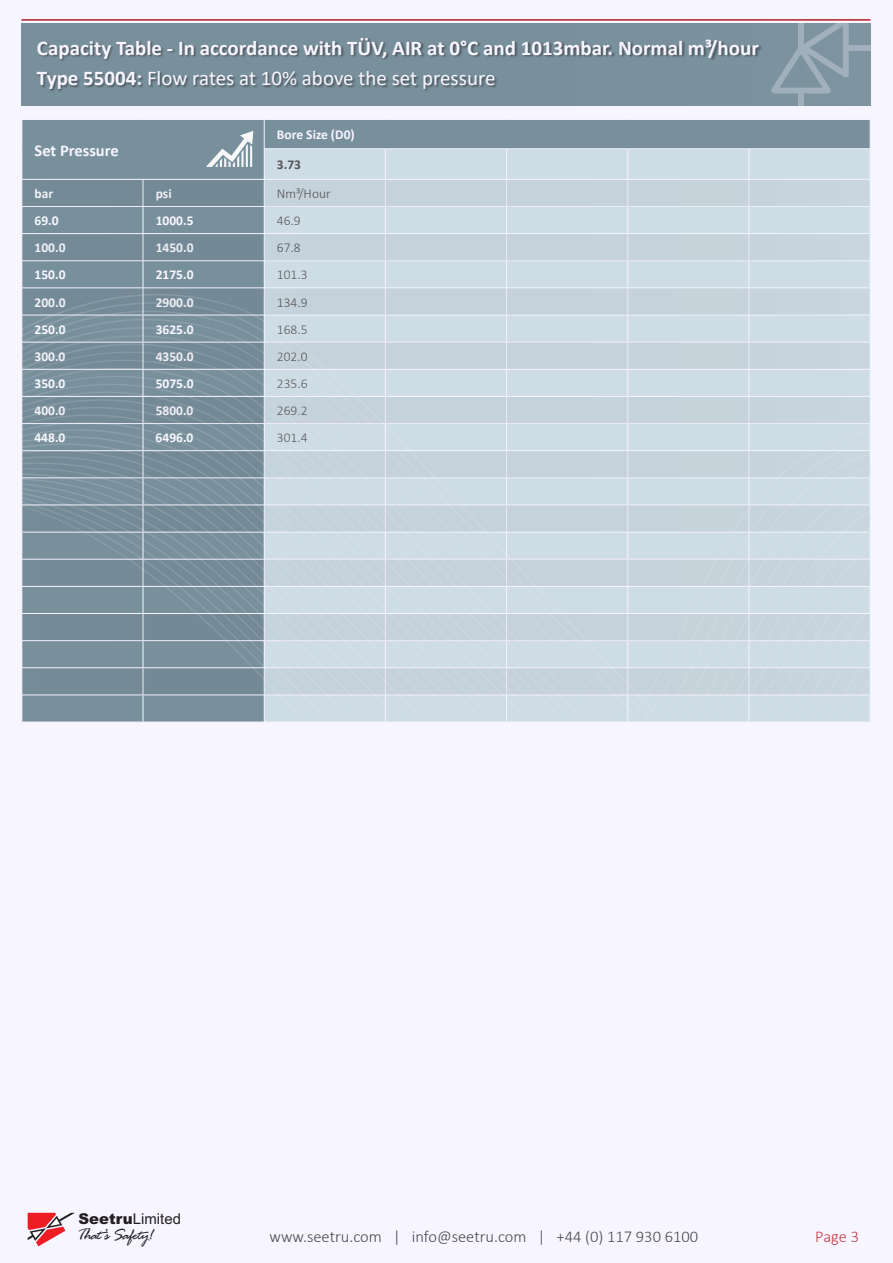
<style>
.page{position:relative;width:893px;height:1263px;background:#f7f5ff}
.page>*{position:absolute;margin:0;border:0;box-sizing:border-box;transform-origin:0 0}
.t1{font:700 21px "Calibri";color:#f7f5ff}
.t2{font:21px "Calibri";color:#f7f5ff}
.t3{font:16.65px "Rage Italic Let Plain";color:#231f20}
.t4{font:300 16.5px "Calibri";color:#4b4c4d}
.t5{font:700 16.5px "Calibri";color:#f7f5ff}
.t6{font:300 16.5px "Calibri";color:#c03e45}
.t7{font:14.85px "Arial";color:#231f20}
.t8{font:700 13.5px "Calibri";color:#f9f7ff}
.t9{font:300 13.5px "Calibri";color:#57585a}
.t10{font:700 13.5px "Calibri";color:#f7f5ff}
.t11{font:700 13.5px "Calibri";color:#57585a}
.s1{font-weight:700}
.s2{font-weight:900}
</style>
<div class="page">
<div style="left:22px;top:120px;width:848px;height:602px;background:#78909c"></div>
<div style="left:265px;top:149px;width:605px;height:573px;background:#cedce5"></div>
<svg style="left:264px;top:120px;width:1px;height:28px"></svg>
<hr style="left:264px;top:149px;width:1px;height:30px;background:#f7f5ff">
<hr style="left:385px;top:149px;width:1px;height:30px;background:#f7f5ff">
<hr style="left:506px;top:149px;width:1px;height:30px;background:#f7f5ff">
<hr style="left:627px;top:149px;width:1px;height:30px;background:#f7f5ff">
<hr style="left:749px;top:149px;width:1px;height:30px;background:#f7f5ff">
<hr style="left:21px;top:179px;width:122px;height:1px;background:#f7f5ff">
<hr style="left:143px;top:179px;width:121px;height:1px;background:#f7f5ff">
<hr style="left:264px;top:179px;width:121px;height:1px;background:#f7f5ff">
<hr style="left:385px;top:179px;width:122px;height:1px;background:#f7f5ff">
<hr style="left:507px;top:179px;width:121px;height:1px;background:#f7f5ff">
<hr style="left:628px;top:179px;width:121px;height:1px;background:#f7f5ff">
<hr style="left:749px;top:179px;width:121px;height:1px;background:#f7f5ff">
<hr style="left:21px;top:206px;width:122px;height:1px;background:#f7f5ff">
<hr style="left:143px;top:206px;width:121px;height:1px;background:#f7f5ff">
<hr style="left:264px;top:206px;width:121px;height:1px;background:#f7f5ff">
<hr style="left:385px;top:206px;width:122px;height:1px;background:#f7f5ff">
<hr style="left:507px;top:206px;width:121px;height:1px;background:#f7f5ff">
<hr style="left:628px;top:206px;width:121px;height:1px;background:#f7f5ff">
<hr style="left:749px;top:206px;width:121px;height:1px;background:#f7f5ff">
<hr style="left:21px;top:233px;width:122px;height:1px;background:#f7f5ff">
<hr style="left:143px;top:233px;width:121px;height:1px;background:#f7f5ff">
<hr style="left:264px;top:233px;width:121px;height:1px;background:#f7f5ff">
<hr style="left:385px;top:233px;width:122px;height:1px;background:#f7f5ff">
<hr style="left:507px;top:233px;width:121px;height:1px;background:#f7f5ff">
<hr style="left:628px;top:233px;width:121px;height:1px;background:#f7f5ff">
<hr style="left:749px;top:233px;width:121px;height:1px;background:#f7f5ff">
<hr style="left:21px;top:260px;width:122px;height:1px;background:#f7f5ff">
<hr style="left:143px;top:260px;width:121px;height:1px;background:#f7f5ff">
<hr style="left:264px;top:260px;width:121px;height:1px;background:#f7f5ff">
<hr style="left:385px;top:260px;width:122px;height:1px;background:#f7f5ff">
<hr style="left:507px;top:260px;width:121px;height:1px;background:#f7f5ff">
<hr style="left:628px;top:260px;width:121px;height:1px;background:#f7f5ff">
<hr style="left:749px;top:260px;width:121px;height:1px;background:#f7f5ff">
<hr style="left:21px;top:287px;width:122px;height:1px;background:#f7f5ff">
<hr style="left:143px;top:287px;width:121px;height:1px;background:#f7f5ff">
<hr style="left:264px;top:287px;width:121px;height:1px;background:#f7f5ff">
<hr style="left:385px;top:287px;width:122px;height:1px;background:#f7f5ff">
<hr style="left:507px;top:287px;width:121px;height:1px;background:#f7f5ff">
<hr style="left:628px;top:287px;width:121px;height:1px;background:#f7f5ff">
<hr style="left:749px;top:287px;width:121px;height:1px;background:#f7f5ff">
<svg style="left:143px;top:206px;width:1px;height:516px"></svg>
<svg style="left:264px;top:206px;width:1px;height:516px"></svg>
<svg style="left:385px;top:206px;width:1px;height:516px"></svg>
<svg style="left:506px;top:206px;width:1px;height:516px"></svg>
<svg style="left:627px;top:206px;width:1px;height:516px"></svg>
<svg style="left:749px;top:206px;width:1px;height:516px"></svg>
<hr style="left:264px;top:148px;width:121px;height:1px;background:#f7f5ff">
<hr style="left:385px;top:148px;width:122px;height:1px;background:#f7f5ff">
<hr style="left:507px;top:148px;width:121px;height:1px;background:#f7f5ff">
<hr style="left:628px;top:148px;width:121px;height:1px;background:#f7f5ff">
<hr style="left:749px;top:148px;width:121px;height:1px;background:#f7f5ff">
<svg style="left:206px;top:131px;width:47px;height:36px"></svg>
<svg style="left:22px;top:288px;width:848px;height:6px;background:#b2c1ca"></svg>
<svg style="left:22px;top:234px;width:848px;height:26px;background:#aebec8"></svg>
<svg style="left:22px;top:180px;width:848px;height:26px;background:#aebec8"></svg>
<div style="left:21px;top:23px;width:849px;height:83px;background:#78909c"></div>
<hr style="left:21px;top:19px;width:849px;height:2px;background:#b51c24">
<div style="left:37px;top:38px;width:725px;height:54px;background:#231f20;opacity:.5"></div>
<svg style="left:28px;top:1212px;width:47px;height:34px"></svg>
<div style="left:845px;top:45px;width:25px;height:5px;background:#a2b1bd"></div>
<svg style="left:771px;top:23px;width:81px;height:71px"></svg>
<div style="left:798px;top:88px;width:6px;height:18px;background:#a0b0bb"></div>
<svg style="left:22px;top:294px;width:848px;height:425px;background:#b5c4ce"></svg>
<p class="t1" style="left:37px;top:33px;width:723px">Capacity Table - In accordance with TÜV, AIR at 0°C and 1013mbar. Normal m³/hour</p>
<p class="t2" style="left:37px;top:64px;width:460px"><span class="s1">Type 55004:</span> Flow rates at 10% above the set pressure</p>
<p class="t5" style="left:35px;top:138px;width:86px">Set Pressure</p>
<p class="t10" style="left:277px;top:125px;width:79px">Bore Size (D0)</p>
<p class="t11" style="left:277px;top:155px;width:26px">3.73</p>
<p class="t8" style="left:35px;top:184px;width:20px">bar</p>
<p class="t8" style="left:156px;top:184px;width:17px">psi</p>
<p class="t9" style="left:277px;top:185px;width:55px">Nm³/Hour</p>
<p class="t8" style="left:35px;top:211px;width:26px">69.0</p>
<p class="t8" style="left:156px;top:211px;width:39px">1000.5</p>
<p class="t9" style="left:277px;top:212px;width:25px">46.9</p>
<p class="t8" style="left:35px;top:238px;width:32px">100.0</p>
<p class="t8" style="left:156px;top:238px;width:39px">1450.0</p>
<p class="t9" style="left:277px;top:239px;width:25px">67.8</p>
<p class="t8" style="left:35px;top:265px;width:32px">150.0</p>
<p class="t8" style="left:156px;top:265px;width:39px">2175.0</p>
<p class="t9" style="left:277px;top:267px;width:32px">101.3</p>
<p class="t8" style="left:35px;top:292px;width:32px">200.0</p>
<p class="t8" style="left:156px;top:292px;width:39px">2900.0</p>
<p class="t9" style="left:277px;top:294px;width:32px">134.9</p>
<p class="t8" style="left:35px;top:320px;width:32px">250.0</p>
<p class="t8" style="left:156px;top:320px;width:39px">3625.0</p>
<p class="t9" style="left:277px;top:321px;width:32px">168.5</p>
<p class="t8" style="left:35px;top:347px;width:32px">300.0</p>
<p class="t8" style="left:156px;top:347px;width:39px">4350.0</p>
<p class="t9" style="left:277px;top:348px;width:32px">202.0</p>
<p class="t8" style="left:34px;top:374px;width:32px">350.0</p>
<p class="t8" style="left:156px;top:374px;width:39px">5075.0</p>
<p class="t9" style="left:277px;top:375px;width:32px">235.6</p>
<p class="t8" style="left:34px;top:401px;width:32px">400.0</p>
<p class="t8" style="left:156px;top:401px;width:39px">5800.0</p>
<p class="t9" style="left:277px;top:402px;width:32px">269.2</p>
<p class="t8" style="left:34px;top:428px;width:32px">448.0</p>
<p class="t8" style="left:156px;top:428px;width:39px">6496.0</p>
<p class="t9" style="left:277px;top:429px;width:32px">301.4</p>
<p class="t7" style="left:79px;top:1208px;width:104px"><span class="s2">Seetru</span>Limited</p>
<p class="t3" style="left:79px;top:1228px;width:76px">That’s Safety!</p>
<p class="t4" style="left:269px;top:1226px;width:430px">www.seetru.com | info@seetru.com | +44 (0) 117 930 6100</p>
<p class="t6" style="left:815px;top:1227px;width:46px">Page 3</p>
</div>
